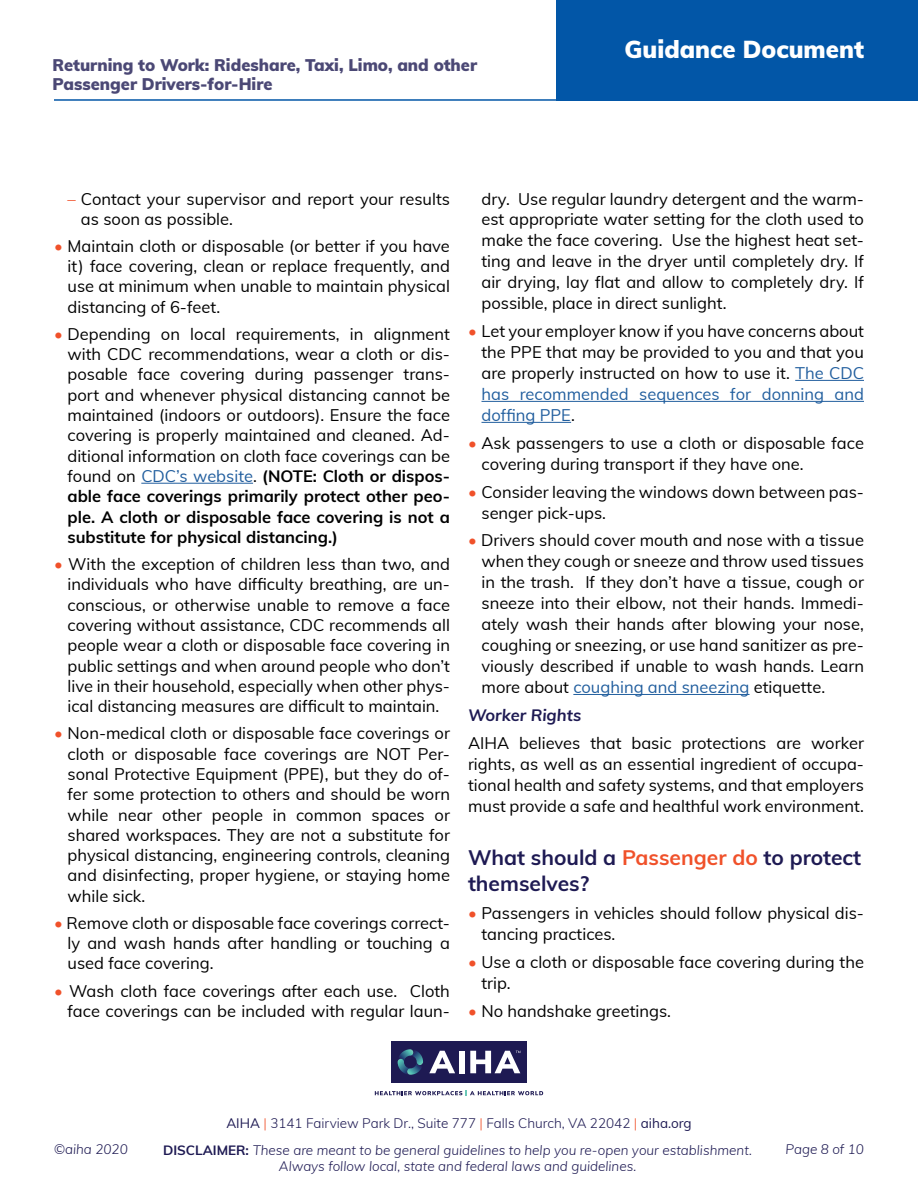
<style>
.page{position:relative;width:918px;height:1188px;background:#fff}
.page>*{position:absolute;margin:0;border:0;box-sizing:border-box;transform-origin:0 0}
.t1{font:900 24px "Muli";color:#fff}
.t2{font:700 21px/26.4px "Muli";color:#1e1a53}
.t3{font:16.5px/20.2px "Muli";color:#000;text-align:justify}
.t4{font:900 16.5px/19.8px "Muli";color:#4b4875}
.t5{font:italic 700 16.5px "Muli";color:#1e1a53}
.t6{font:italic 300 13.5px/16.2px "Muli";color:#1e1a53;text-align:center}
.t7{font:300 13.5px "Muli";color:#1e1a53}
.s1{color:#f0512a}
.s2{color:#215e9e}
.s3{font-weight:700}
.s4{font-weight:400}
.s5{font-weight:700;font-style:normal}
</style>
<div class="page">
<hr style="left:54px;top:99px;width:537px;height:2px;background:#0256a7">
<div style="left:556px;top:0;width:362px;height:101px;background:#0256a7"></div>
<div style="left:391px;top:1041px;width:136px;height:42px;background:#1e1a53"></div>
<svg style="left:398px;top:1049px;width:25px;height:26px"></svg>
<svg style="left:375px;top:1091px;width:168px;height:5px"></svg>
<svg style="left:429px;top:1051px;width:26px;height:22px"></svg>
<div style="left:459px;top:1051px;width:6px;height:22px;background:#fff"></div>
<svg style="left:470px;top:1051px;width:50px;height:22px"></svg>
<hr style="left:141px;top:483px;width:112px;height:1px;background:#215e9e">
<hr style="left:795px;top:380px;width:69px;height:1px;background:#215e9e">
<hr style="left:482px;top:401px;width:382px;height:1px;background:#215e9e">
<hr style="left:482px;top:422px;width:89px;height:1px;background:#215e9e">
<hr style="left:573px;top:694px;width:177px;height:1px;background:#215e9e">
<p class="t4" style="left:52px;top:54px;width:426px">Returning to Work: Rideshare, Taxi, Limo, and other<br>Passenger Drivers-for-Hire</p>
<h1 class="t1" style="left:625px;top:31px;width:241px">Guidance Document</h1>
<p class="t3" style="left:81px;top:188px;width:371px;text-indent:-13px"><span class="s1">–</span> Contact your supervisor and report your results as soon as possible.</p>
<p class="t3" style="left:68px;top:235px;width:384px;text-indent:-13px"><span class="s1">•</span> Maintain cloth or disposable (or better if you have it) face covering, clean or replace frequently, and use at minimum when unable to maintain physical distancing of 6-feet.</p>
<p class="t3" style="left:68px;top:323px;width:384px;text-indent:-13px"><span class="s1">•</span> Depending on local requirements, in alignment with CDC recommendations, wear a cloth or dis&shy;posable face covering during passenger trans&shy;port and whenever physical distancing cannot be maintained (indoors or outdoors). Ensure the face covering is properly maintained and cleaned. Ad&shy;ditional information on cloth face coverings can be found on <span class="s2">CDC’s website</span>. <span class="s3">(NOTE: Cloth or dispos&shy;able face coverings primarily protect other peo&shy;ple. A cloth or disposable face covering is not a substitute for physical distancing.)</span></p>
<p class="t3" style="left:68px;top:553px;width:384px;text-indent:-13px"><span class="s1">•</span> With the exception of children less than two, and individuals who have difficulty breathing, are un&shy;conscious, or otherwise unable to remove a face covering without assistance, CDC recommends all people wear a cloth or disposable face covering in public settings and when around people who don’t live in their household, especially when other phys&shy;ical distancing measures are difficult to maintain.</p>
<p class="t3" style="left:68px;top:722px;width:384px;text-indent:-13px"><span class="s1">•</span> Non-medical cloth or disposable face coverings or cloth or disposable face coverings are NOT Per&shy;sonal Protective Equipment (PPE), but they do of&shy;fer some protection to others and should be worn while near other people in common spaces or shared workspaces. They are not a substitute for physical distancing, engineering controls, cleaning and disinfecting, proper hygiene, or staying home while sick.</p>
<p class="t3" style="left:67px;top:912px;width:384px;text-indent:-13px"><span class="s1">•</span> Remove cloth or disposable face coverings correct&shy;ly and wash hands after handling or touching a used face covering.</p>
<p class="t3" style="left:54px;top:980px;width:397px;text-align:right"><span class="s1">•</span> Wash cloth face coverings after each use. Cloth face coverings can be included with regular laun-</p>
<p class="t3" style="left:482px;top:187px;width:384px;line-height:21px">dry. Use regular laundry detergent and the warm&shy;est appropriate water setting for the cloth used to make the face covering. Use the highest heat set&shy;ting and leave in the dryer until completely dry. If air drying, lay flat and allow to completely dry. If possible, place in direct sunlight.</p>
<p class="t3" style="left:482px;top:320px;width:384px;line-height:21px;text-indent:-13px"><span class="s1">•</span> Let your employer know if you have concerns about the PPE that may be provided to you and that you are properly instructed on how to use it. <span class="s2">The CDC has recommended sequences for donning and doffing PPE</span>.</p>
<p class="t3" style="left:482px;top:432px;width:384px;line-height:21px;text-indent:-13px"><span class="s1">•</span> Ask passengers to use a cloth or disposable face covering during transport if they have one.</p>
<p class="t3" style="left:482px;top:480px;width:384px;line-height:21px;text-indent:-13px"><span class="s1">•</span> Consider leaving the windows down between pas&shy;senger pick-ups.</p>
<p class="t3" style="left:482px;top:529px;width:384px;line-height:21px;text-indent:-13px"><span class="s1">•</span> Drivers should cover mouth and nose with a tissue when they cough or sneeze and throw used tissues in the trash. If they don’t have a tissue, cough or sneeze into their elbow, not their hands. Immedi&shy;ately wash their hands after blowing your nose, coughing or sneezing, or use hand sanitizer as pre&shy;viously described if unable to wash hands. Learn more about <span class="s2">coughing and sneezing</span> etiquette.</p>
<p class="t5" style="left:468px;top:703px;width:115px">Worker Rights</p>
<p class="t3" style="left:468px;top:731px;width:398px;line-height:21px">AIHA believes that basic protections are worker rights, as well as an essential ingredient of occupa&shy;tional health and safety systems, and that employers must provide a safe and healthful work environment.</p>
<p class="t2" style="left:468px;top:843px;width:395px">What should a <span class="s1">Passenger do</span> to protect themselves?</p>
<p class="t3" style="left:481px;top:902px;width:384px;line-height:21px;text-indent:-13px"><span class="s1">•</span> Passengers in vehicles should follow physical dis&shy;tancing practices.</p>
<p class="t3" style="left:481px;top:951px;width:384px;line-height:21px;text-indent:-13px"><span class="s1">•</span> Use a cloth or disposable face covering during the trip.</p>
<p class="t3" style="left:468px;top:1000px;width:204px"><span class="s1">•</span> No handshake greetings.</p>
<p class="t7" style="left:226px;top:1113px;width:467px"><span class="s4">AIHA</span> <span class="s1">|</span> 3141 Fairview Park Dr., Suite 777 <span class="s1">|</span> Falls Church, VA 22042 <span class="s1">|</span> <span class="s4">aiha.org</span></p>
<p class="t6" style="left:54px;top:1141px;width:75px">©aiha 2020</p>
<p class="t6" style="left:786px;top:1141px;width:80px">Page 8 of 10</p>
<p class="t6" style="left:163px;top:1141px;width:590px"><span class="s5">DISCLAIMER:</span> These are meant to be general guidelines to help you re-open your establishment.<br>Always follow local, state and federal laws and guidelines.</p>
</div>
